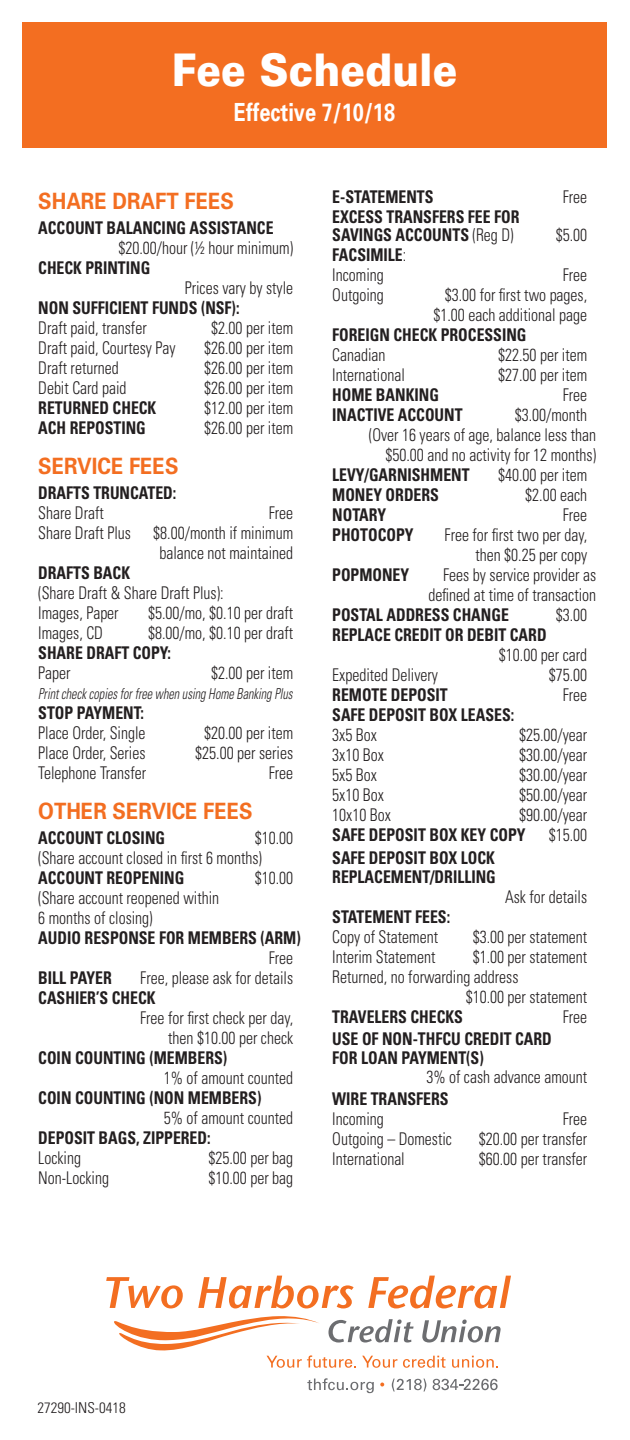
<style>
.page{position:relative;width:630px;height:1440px;background:#fff}
.page>*{position:absolute;margin:0;border:0;box-sizing:border-box;transform-origin:0 0}
.t1{font:900 45px "Univers";color:#fff;scale:.9 1}
.t2{font:700 25px "Univers";color:#fff;scale:.8 1}
.t3{font:700 22.5px "Univers";color:#f36e21;scale:.9 1}
.t4{font:300 condensed 17.5px/20px "Univers";color:#231f20;text-align:right;scale:.9 1}
.t5{font:700 condensed 17.5px/18.8px "Univers";color:#231f20;scale:.9 1}
.t6{font:italic 300 condensed 15px "Univers";color:#231f20;scale:.81 1}
.t7{font:300 condensed 15px "Univers";color:#231f20}
.s1{font-weight:300}
</style>
<div class="page">
<div style="left:22px;top:22px;width:585px;height:126px;background:#f36e21"></div>
<svg style="left:106px;top:1277px;width:77px;height:31px"></svg>
<svg style="left:198px;top:1276px;width:156px;height:32px"></svg>
<svg style="left:368px;top:1276px;width:143px;height:32px"></svg>
<svg style="left:307px;top:1378px;width:67px;height:15px"></svg>
<svg style="left:380px;top:1383px;width:4px;height:4px"></svg>
<svg style="left:392px;top:1379px;width:34px;height:13px"></svg>
<svg style="left:433px;top:1379px;width:65px;height:11px"></svg>
<svg style="left:114px;top:1316px;width:387px;height:52px"></svg>
<h1 class="t1" style="left:172px;top:42px;width:319px">Fee Schedule</h1>
<h2 class="t2" style="left:234px;top:97px;width:203px">Effective 7/10/18</h2>
<p class="t3" style="left:38px;top:187px;width:219px">SHARE DRAFT FEES</p>
<p class="t5" style="left:38px;top:218px;width:263px">ACCOUNT BALANCING ASSISTANCE</p>
<p class="t4" style="left:118px;top:237px;width:196px">$20.00/hour (½ hour minimum)</p>
<p class="t5" style="left:38px;top:258px;width:126px">CHECK PRINTING</p>
<p class="t4" style="left:185px;top:277px;width:122px">Prices vary by style</p>
<p class="t5" style="left:38px;top:298px;width:225px">NON SUFFICIENT FUNDS (NSF):</p>
<p class="t4" style="left:38px;top:317px;width:122px">Draft paid, transfer</p>
<p class="t4" style="left:211px;top:317px;width:93px">$2.00 per item</p>
<p class="t4" style="left:38px;top:337px;width:154px">Draft paid, Courtesy Pay</p>
<p class="t4" style="left:204px;top:337px;width:101px">$26.00 per item</p>
<p class="t4" style="left:38px;top:357px;width:91px">Draft returned</p>
<p class="t4" style="left:204px;top:357px;width:101px">$26.00 per item</p>
<p class="t4" style="left:38px;top:377px;width:100px">Debit Card paid</p>
<p class="t4" style="left:204px;top:377px;width:101px">$26.00 per item</p>
<p class="t5" style="left:38px;top:398px;width:133px">RETURNED CHECK</p>
<p class="t4" style="left:204px;top:397px;width:101px">$12.00 per item</p>
<p class="t5" style="left:38px;top:418px;width:121px">ACH REPOSTING</p>
<p class="t4" style="left:204px;top:417px;width:101px">$26.00 per item</p>
<p class="t3" style="left:38px;top:452px;width:157px">SERVICE FEES</p>
<p class="t5" style="left:38px;top:483px;width:155px">DRAFTS TRUNCATED:</p>
<p class="t4" style="left:38px;top:502px;width:74px">Share Draft</p>
<p class="t4" style="left:269px;top:502px;width:29px">Free</p>
<p class="t4" style="left:38px;top:522px;width:105px">Share Draft Plus</p>
<p class="t4" style="left:153px;top:522px;width:157px;text-align:center">$8.00/month if minimum balance not maintained</p>
<p class="t5" style="left:38px;top:563px;width:104px">DRAFTS BACK</p>
<p class="t4" style="left:38px;top:582px;width:208px;text-align:left">(Share Draft &amp; Share Draft Plus):<br>Images, Paper</p>
<p class="t4" style="left:148px;top:602px;width:163px">$5.00/mo, $0.10 per draft</p>
<p class="t4" style="left:38px;top:622px;width:73px">Images, CD</p>
<p class="t4" style="left:148px;top:622px;width:163px">$8.00/mo, $0.10 per draft</p>
<p class="t5" style="left:38px;top:643px;width:149px">SHARE DRAFT COPY:</p>
<p class="t4" style="left:38px;top:662px;width:37px">Paper</p>
<p class="t4" style="left:211px;top:662px;width:93px">$2.00 per item</p>
<p class="t6" style="left:38px;top:684px;width:316px">Print check copies for free when using Home Banking Plus</p>
<p class="t5" style="left:38px;top:703px;width:119px">STOP PAYMENT:</p>
<p class="t4" style="left:38px;top:722px;width:121px">Place Order, Single</p>
<p class="t4" style="left:204px;top:722px;width:101px">$20.00 per item</p>
<p class="t4" style="left:38px;top:742px;width:121px">Place Order, Series</p>
<p class="t4" style="left:195px;top:742px;width:110px">$25.00 per series</p>
<p class="t4" style="left:38px;top:762px;width:121px">Telephone Transfer</p>
<p class="t4" style="left:269px;top:762px;width:29px">Free</p>
<p class="t3" style="left:38px;top:797px;width:240px">OTHER SERVICE FEES</p>
<p class="t5" style="left:38px;top:828px;width:142px">ACCOUNT CLOSING</p>
<p class="t4" style="left:38px;top:827px;width:285px;text-align:left;text-indent:217px">$10.00 (Share account closed in first 6 months)</p>
<p class="t5" style="left:38px;top:868px;width:164px">ACCOUNT REOPENING</p>
<p class="t4" style="left:255px;top:867px;width:44px">$10.00</p>
<p class="t4" style="left:38px;top:887px;width:203px;text-align:left">(Share account reopened within<br>6 months of closing)</p>
<p class="t5" style="left:38px;top:928px;width:293px">AUDIO RESPONSE FOR MEMBERS (ARM)</p>
<p class="t4" style="left:269px;top:947px;width:29px">Free</p>
<p class="t5" style="left:38px;top:968px;width:83px">BILL PAYER</p>
<p class="t4" style="left:140px;top:967px;width:172px">Free, please ask for details</p>
<p class="t5" style="left:38px;top:988px;width:132px">CASHIER’S CHECK</p>
<p class="t4" style="left:140px;top:1007px;width:172px">Free for first check per day, then $10.00 per check</p>
<p class="t5" style="left:38px;top:1048px;width:212px">COIN COUNTING (MEMBERS)</p>
<p class="t4" style="left:164px;top:1067px;width:145px">1% of amount counted</p>
<p class="t5" style="left:38px;top:1088px;width:249px">COIN COUNTING (NON MEMBERS)</p>
<p class="t4" style="left:164px;top:1107px;width:145px">5% of amount counted</p>
<p class="t5" style="left:38px;top:1128px;width:193px">DEPOSIT BAGS, ZIPPERED:</p>
<p class="t4" style="left:38px;top:1147px;width:49px">Locking</p>
<p class="t4" style="left:208px;top:1147px;width:96px">$25.00 per bag</p>
<p class="t4" style="left:38px;top:1167px;width:80px">Non-Locking</p>
<p class="t4" style="left:208px;top:1167px;width:96px">$10.00 per bag</p>
<p class="t5" style="left:332px;top:187px;width:114px">E-STATEMENTS</p>
<p class="t4" style="left:563px;top:187px;width:29px">Free</p>
<p class="t5" style="left:332px;top:207px;width:210px">EXCESS TRANSFERS FEE FOR<br>SAVINGS ACCOUNTS <span class="s1">(Reg D)</span></p>
<p class="t4" style="left:556px;top:225px;width:36px">$5.00</p>
<p class="t5" style="left:332px;top:245px;width:84px;line-height:20px">FACSIMILE<span class="s1">:<br>Incoming</span></p>
<p class="t4" style="left:563px;top:265px;width:29px">Free</p>
<p class="t4" style="left:332px;top:285px;width:59px">Outgoing</p>
<p class="t4" style="left:433px;top:285px;width:172px">$3.00 for first two pages, $1.00 each additional page</p>
<p class="t5" style="left:332px;top:326px;width:217px">FOREIGN CHECK PROCESSING</p>
<p class="t4" style="left:332px;top:345px;width:61px">Canadian</p>
<p class="t4" style="left:498px;top:345px;width:101px">$22.50 per item</p>
<p class="t4" style="left:332px;top:365px;width:82px">International</p>
<p class="t4" style="left:498px;top:365px;width:101px">$27.00 per item</p>
<p class="t5" style="left:332px;top:386px;width:120px">HOME BANKING</p>
<p class="t4" style="left:563px;top:385px;width:29px">Free</p>
<p class="t5" style="left:332px;top:406px;width:146px">INACTIVE ACCOUNT</p>
<p class="t4" style="left:515px;top:405px;width:82px">$3.00/month</p>
<p class="t4" style="left:369px;top:425px;width:254px">(Over 16 years of age, balance less than</p>
<p class="t4" style="left:386px;top:445px;width:236px">$50.00 and no activity for 12 months)</p>
<p class="t5" style="left:332px;top:466px;width:154px">LEVY/GARNISHMENT</p>
<p class="t4" style="left:498px;top:465px;width:101px">$40.00 per item</p>
<p class="t5" style="left:332px;top:486px;width:120px">MONEY ORDERS</p>
<p class="t4" style="left:525px;top:485px;width:70px">$2.00 each</p>
<p class="t5" style="left:332px;top:506px;width:61px">NOTARY</p>
<p class="t4" style="left:563px;top:505px;width:29px">Free</p>
<p class="t5" style="left:332px;top:526px;width:92px">PHOTOCOPY</p>
<p class="t4" style="left:445px;top:525px;width:160px">Free for first two per day, then $0.25 per copy</p>
<p class="t5" style="left:332px;top:566px;width:87px">POPMONEY</p>
<p class="t4" style="left:428px;top:565px;width:188px">Fees by service provider as defined at time of transaction</p>
<p class="t5" style="left:332px;top:606px;width:198px">POSTAL ADDRESS CHANGE</p>
<p class="t4" style="left:556px;top:605px;width:36px">$3.00</p>
<p class="t5" style="left:332px;top:626px;width:240px">REPLACE CREDIT OR DEBIT CARD</p>
<p class="t4" style="left:499px;top:645px;width:100px">$10.00 per card</p>
<p class="t4" style="left:332px;top:665px;width:119px">Expedited Delivery</p>
<p class="t4" style="left:549px;top:665px;width:44px">$75.00</p>
<p class="t5" style="left:332px;top:686px;width:130px">REMOTE DEPOSIT</p>
<p class="t4" style="left:563px;top:685px;width:29px">Free</p>
<p class="t5" style="left:332px;top:706px;width:204px">SAFE DEPOSIT BOX LEASES:</p>
<p class="t4" style="left:332px;top:725px;width:51px">3x5 Box</p>
<p class="t4" style="left:519px;top:725px;width:77px">$25.00/year</p>
<p class="t4" style="left:332px;top:745px;width:59px">3x10 Box</p>
<p class="t4" style="left:519px;top:745px;width:77px">$30.00/year</p>
<p class="t4" style="left:332px;top:765px;width:51px">5x5 Box</p>
<p class="t4" style="left:519px;top:765px;width:77px">$30.00/year</p>
<p class="t4" style="left:332px;top:785px;width:59px">5x10 Box</p>
<p class="t4" style="left:519px;top:785px;width:77px">$50.00/year</p>
<p class="t4" style="left:332px;top:805px;width:67px">10x10 Box</p>
<p class="t4" style="left:519px;top:805px;width:77px">$90.00/year</p>
<p class="t5" style="left:332px;top:826px;width:216px">SAFE DEPOSIT BOX KEY COPY</p>
<p class="t4" style="left:549px;top:825px;width:44px">$15.00</p>
<p class="t5" style="left:332px;top:848px;width:183px">SAFE DEPOSIT BOX LOCK<br>REPLACEMENT/DRILLING</p>
<p class="t4" style="left:505px;top:887px;width:93px">Ask for details</p>
<p class="t5" style="left:332px;top:907px;width:133px">STATEMENT FEES:</p>
<p class="t4" style="left:332px;top:927px;width:119px">Copy of Statement</p>
<p class="t4" style="left:473px;top:927px;width:129px">$3.00 per statement</p>
<p class="t4" style="left:332px;top:947px;width:116px">Interim Statement</p>
<p class="t4" style="left:473px;top:947px;width:129px">$1.00 per statement</p>
<p class="t4" style="left:332px;top:967px;width:208px">Returned, no forwarding address</p>
<p class="t4" style="left:466px;top:987px;width:137px">$10.00 per statement</p>
<p class="t5" style="left:332px;top:1007px;width:147px">TRAVELERS CHECKS</p>
<p class="t4" style="left:563px;top:1007px;width:29px">Free</p>
<p class="t5" style="left:332px;top:1030px;width:246px">USE OF NON-THFCU CREDIT CARD<br>FOR LOAN PAYMENT(S)</p>
<p class="t4" style="left:426px;top:1067px;width:180px">3% of cash advance amount</p>
<p class="t5" style="left:332px;top:1089px;width:131px">WIRE TRANSFERS</p>
<p class="t4" style="left:332px;top:1109px;width:59px">Incoming</p>
<p class="t4" style="left:563px;top:1109px;width:29px">Free</p>
<p class="t4" style="left:332px;top:1129px;width:135px">Outgoing – Domestic</p>
<p class="t4" style="left:479px;top:1129px;width:122px">$20.00 per transfer</p>
<p class="t4" style="left:332px;top:1149px;width:82px">International</p>
<p class="t4" style="left:479px;top:1149px;width:122px">$60.00 per transfer</p>
<p class="t7" style="left:38px;top:1399px;width:90px">27290-INS-0418</p>
</div>
